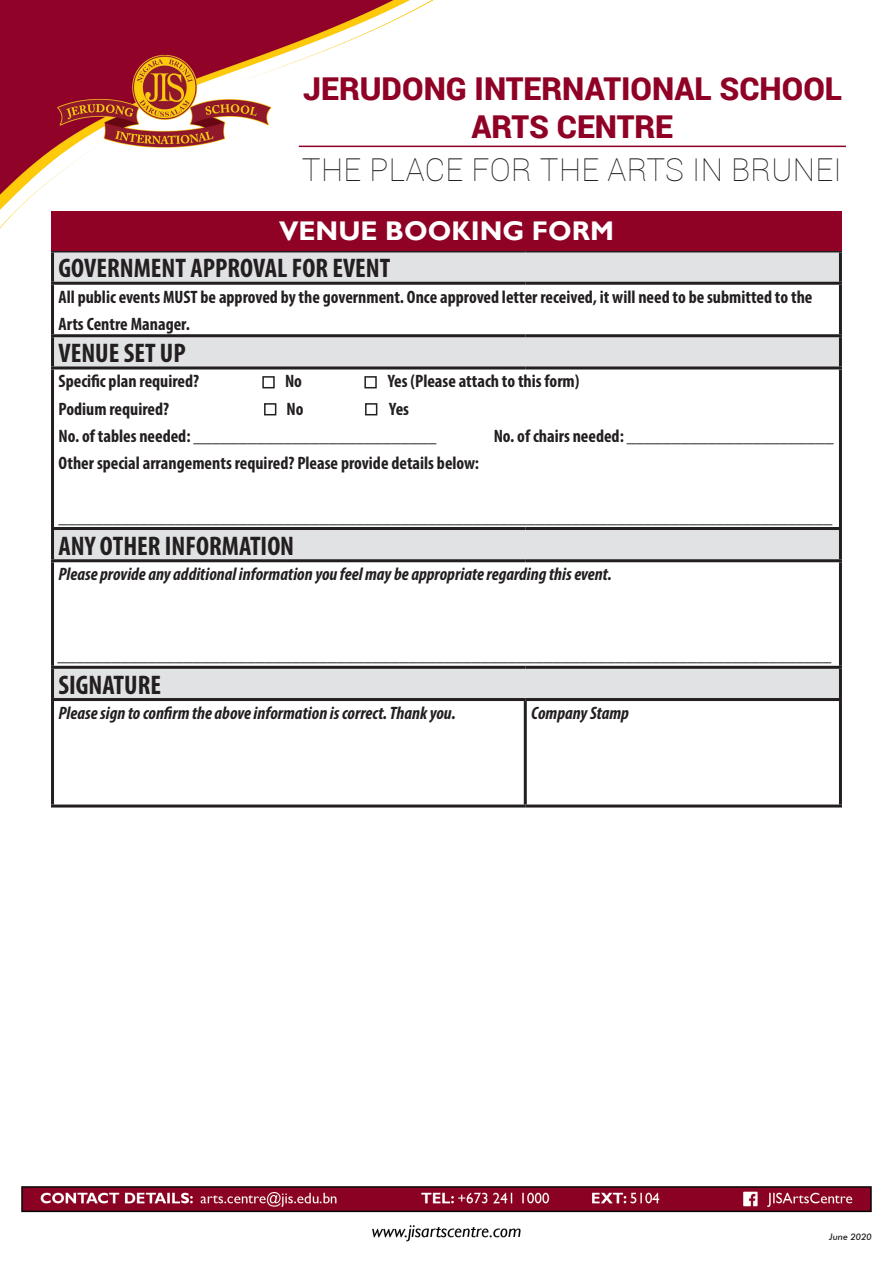
<style>
.page{position:relative;width:893px;height:1263px;background:#fff}
.page>*{position:absolute;margin:0;border:0;box-sizing:border-box;transform-origin:0 0}
.Paragraph_Style_1{font:900 31.5px "Roboto";color:#900126}
.Paragraph_Style_1-2{font:100 31.5px "Roboto";letter-spacing:.01em;color:#231f20}
.t1{font:700 condensed 27px "Myriad Pro";color:#231f20}
.t2{font:700 27px "Gill Sans";color:#fff}
.t3{font:700 condensed 18px/27px "Myriad Pro";color:#231f20}
.t4{font:italic 700 condensed 18px "Myriad Pro";color:#231f20}
.t5{font:italic 500 9px "Futura BT";color:#231f20}
</style>
<div class="page">
<svg style="left:54px;top:252px;width:785px;height:446px"></svg>
<hr style="left:51px;top:337px;width:3px;height:29px;background:#231f20">
<hr style="left:839px;top:337px;width:3px;height:29px;background:#231f20">
<hr style="left:51px;top:366px;width:474px;height:3px;background:#231f20">
<hr style="left:51px;top:369px;width:3px;height:158px;background:#231f20">
<hr style="left:525px;top:366px;width:317px;height:3px;background:#231f20">
<hr style="left:839px;top:369px;width:3px;height:158px;background:#231f20">
<hr style="left:51px;top:527px;width:474px;height:3px;background:#231f20">
<hr style="left:51px;top:530px;width:3px;height:29px;background:#231f20">
<hr style="left:525px;top:527px;width:317px;height:3px;background:#231f20">
<hr style="left:839px;top:530px;width:3px;height:29px;background:#231f20">
<hr style="left:51px;top:559px;width:474px;height:3px;background:#231f20">
<hr style="left:51px;top:562px;width:3px;height:104px;background:#231f20">
<hr style="left:525px;top:559px;width:317px;height:3px;background:#231f20">
<hr style="left:839px;top:562px;width:3px;height:104px;background:#231f20">
<hr style="left:51px;top:666px;width:474px;height:3px;background:#231f20">
<hr style="left:51px;top:669px;width:3px;height:29px;background:#231f20">
<hr style="left:525px;top:666px;width:317px;height:3px;background:#231f20">
<hr style="left:839px;top:669px;width:3px;height:29px;background:#231f20">
<hr style="left:51px;top:698px;width:474px;height:3px;background:#231f20">
<hr style="left:51px;top:701px;width:3px;height:103px;background:#231f20">
<hr style="left:525px;top:698px;width:317px;height:3px;background:#231f20">
<hr style="left:524px;top:701px;width:3px;height:103px;background:#231f20">
<hr style="left:839px;top:701px;width:3px;height:103px;background:#231f20">
<hr style="left:51px;top:804px;width:474px;height:3px;background:#231f20">
<hr style="left:525px;top:804px;width:317px;height:3px;background:#231f20">
<hr style="left:51px;top:249px;width:474px;height:3px;background:#231f20">
<hr style="left:525px;top:249px;width:317px;height:3px;background:#231f20">
<hr style="left:51px;top:282px;width:474px;height:3px;background:#231f20">
<hr style="left:51px;top:285px;width:3px;height:49px;background:#231f20">
<hr style="left:525px;top:282px;width:317px;height:3px;background:#231f20">
<hr style="left:51px;top:334px;width:474px;height:3px;background:#231f20">
<hr style="left:525px;top:334px;width:317px;height:3px;background:#231f20">
<hr style="left:839px;top:252px;width:3px;height:30px;background:#231f20">
<hr style="left:839px;top:285px;width:3px;height:49px;background:#231f20">
<div style="left:262px;top:376px;width:13px;height:12px;border:2px solid #231f20"></div>
<div style="left:364px;top:376px;width:13px;height:12px;border:2px solid #231f20"></div>
<div style="left:264px;top:403px;width:12px;height:12px;border:2px solid #231f20"></div>
<div style="left:365px;top:403px;width:12px;height:12px;border:2px solid #231f20"></div>
<div style="left:51px;top:211px;width:791px;height:40px;background:#900126"></div>
<img style="left:21px;top:1186px;width:851px;height:56px">
<img style="left:0;top:0;width:488px;height:282px">
<hr style="left:299px;top:146px;width:547px;height:1px;background:#900126">
<p class="Paragraph_Style_1" style="left:303px;top:66px;width:541px">JERUDONG INTERNATIONAL SCHOOL</p>
<p class="Paragraph_Style_1" style="left:472px;top:104px;width:203px">ARTS CENTRE</p>
<p class="Paragraph_Style_1-2" style="left:302px;top:148px;width:541px">THE PLACE FOR THE ARTS IN BRUNEI</p>
<p class="t2" style="left:279px;top:215px;width:337px">VENUE BOOKING FORM</p>
<p class="t1" style="left:59px;top:251px;width:333px">GOVERNMENT APPROVAL FOR EVENT</p>
<p class="t3" style="left:59px;top:283px;width:755px">All public events MUST be approved by the government. Once approved letter received, it will need to be submitted to the<br>Arts Centre Manager.</p>
<p class="t1" style="left:59px;top:336px;width:129px">VENUE SET UP</p>
<p class="t3" style="left:59px;top:368px;width:142px">Specific plan required?</p>
<p class="t3" style="left:285px;top:368px;width:18px">No</p>
<p class="t3" style="left:388px;top:368px;width:193px">Yes (Please attach to this form)</p>
<p class="t3" style="left:59px;top:395px;width:112px">Podium required?</p>
<p class="t3" style="left:287px;top:395px;width:18px">No</p>
<p class="t3" style="left:389px;top:395px;width:21px">Yes</p>
<p class="t3" style="left:59px;top:422px;width:379px">No. of tables needed: ___________________________</p>
<p class="t3" style="left:494px;top:422px;width:342px">No. of chairs needed: _______________________</p>
<p class="t3" style="left:59px;top:449px;width:422px">Other special arrangements required? Please provide details below:</p>
<p class="t3" style="left:59px;top:503px;width:775px">______________________________________________________________________________________</p>
<p class="t1" style="left:59px;top:529px;width:237px">ANY OTHER INFORMATION</p>
<p class="t4" style="left:59px;top:563px;width:555px">Please provide any additional information you feel may be appropriate regarding this event.</p>
<p class="t4" style="left:59px;top:644px;width:775px">______________________________________________________________________________________</p>
<p class="t1" style="left:59px;top:668px;width:104px">SIGNATURE</p>
<p class="t4" style="left:59px;top:702px;width:399px">Please sign to confirm the above information is correct. Thank you.</p>
<p class="t4" style="left:531px;top:702px;width:99px">Company Stamp</p>
<p class="t5" style="left:829px;top:1231px;width:44px">June 2020</p>
</div>
